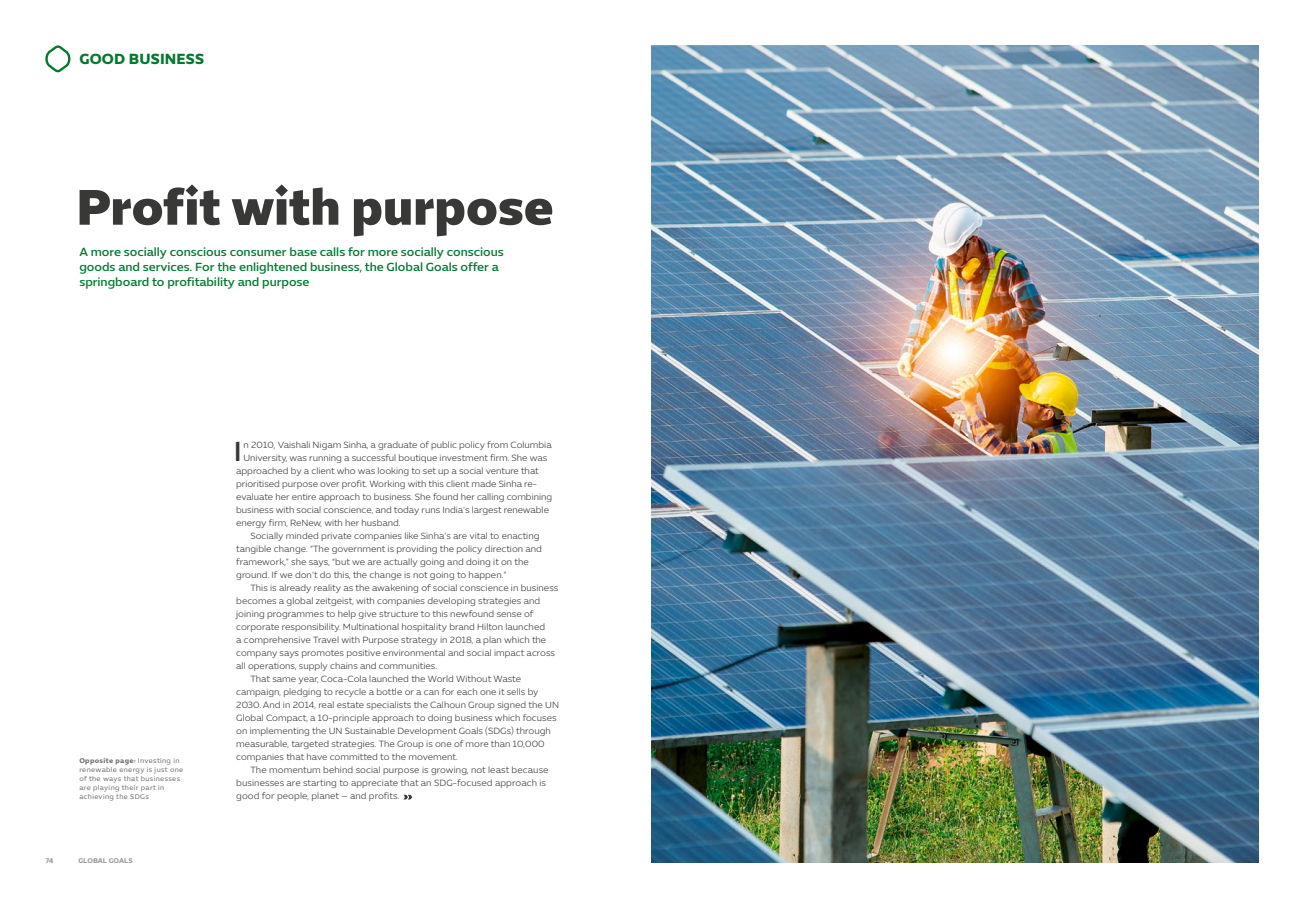
<style>
.page{position:relative;width:1304px;height:908px;background:#fff}
.page>*{position:absolute;margin:0;border:0;box-sizing:border-box;transform-origin:0 0}
.t1{font:900 51px "Expo Sans Std";letter-spacing:-.01em;color:#383937}
.t2{font:500 28.1px "Expo Sans Std";color:#383937}
.t3{font:700 15px "Expo Sans Std";letter-spacing:.01em;color:#007a2f}
.t4{font:500 12px/15px "Expo Sans Std";color:#007a2f}
.t5{font:300 9.2px "Expo Sans Std";letter-spacing:.005em;color:#383937}
.t6{font:7px/9px "Expo Sans Std";letter-spacing:.05em;color:#6f7070}
.t7{font:700 7px "Expo Sans Std";letter-spacing:.005em;color:#9d9e9e}
.s1{font-weight:700}
</style>
<div class="page">
<svg style="left:403px;top:794px;width:9px;height:5px"></svg>
<img style="left:652px;top:45px;width:607px;height:817px">
<svg style="left:45px;top:45px;width:26px;height:28px"></svg>
<h3 class="t3" style="left:79px;top:49px;width:126px">GOOD BUSINESS</h3>
<h1 class="t1" style="left:76px;top:175px;width:479px">Profit with purpose</h1>
<h3 class="t4" style="left:79px;top:244px;width:426px">A more socially conscious consumer base calls for more socially conscious goods and services. For the enlightened business, the Global Goals offer a springboard to profitability and purpose</h3>
<p class="t6" style="left:79px;top:755px;width:105px"><span class="s1">Opposite page:</span> Investing in renewable energy is just one of the ways that businesses are playing their part in achieving the SDGs</p>
<p class="t7" style="left:45px;top:855px;width:10px">74</p>
<p class="t7" style="left:78px;top:855px;width:56px">GLOBAL GOALS</p>
<h2 class="t2" style="left:234px;top:434px;width:10px">I</h2>
<p class="t5" style="left:243px;top:439px;width:310px">n 2010, Vaishali Nigam Sinha, a graduate of public policy from Columbia</p>
<p class="t5" style="left:243px;top:452px;width:305px">University, was running a successful boutique investment firm. She was</p>
<p class="t5" style="left:236px;top:465px;width:304px">approached by a client who was looking to set up a social venture that</p>
<p class="t5" style="left:236px;top:478px;width:302px">prioritised purpose over profit. Working with this client made Sinha re-</p>
<p class="t5" style="left:236px;top:491px;width:318px">evaluate her entire approach to business. She found her calling combining</p>
<p class="t5" style="left:236px;top:504px;width:314px">business with social conscience, and today runs India’s largest renewable</p>
<p class="t5" style="left:236px;top:517px;width:166px">energy firm, ReNew, with her husband.</p>
<p class="t5" style="left:250px;top:530px;width:291px">Socially minded private companies like Sinha’s are vital to enacting</p>
<p class="t5" style="left:236px;top:543px;width:307px">tangible change. “The government is providing the policy direction and</p>
<p class="t5" style="left:236px;top:556px;width:294px">framework,” she says, “but we are actually going and doing it on the</p>
<p class="t5" style="left:236px;top:569px;width:272px">ground. If we don’t do this, the change is not going to happen.”</p>
<p class="t5" style="left:250px;top:582px;width:309px">This is already reality as the awakening of social conscience in business</p>
<p class="t5" style="left:236px;top:595px;width:306px">becomes a global zeitgeist, with companies developing strategies and</p>
<p class="t5" style="left:236px;top:608px;width:299px">joining programmes to help give structure to this newfound sense of</p>
<p class="t5" style="left:236px;top:621px;width:310px">corporate responsibility. Multinational hospitality brand Hilton launched</p>
<p class="t5" style="left:236px;top:634px;width:312px">a comprehensive Travel with Purpose strategy in 2018, a plan which the</p>
<p class="t5" style="left:236px;top:647px;width:320px">company says promotes positive environmental and social impact across</p>
<p class="t5" style="left:236px;top:660px;width:202px">all operations, supply chains and communities.</p>
<p class="t5" style="left:250px;top:673px;width:272px">That same year, Coca-Cola launched the World Without Waste</p>
<p class="t5" style="left:236px;top:686px;width:304px">campaign, pledging to recycle a bottle or a can for each one it sells by</p>
<p class="t5" style="left:236px;top:699px;width:324px">2030. And in 2014, real estate specialists the Calhoun Group signed the UN</p>
<p class="t5" style="left:236px;top:712px;width:322px">Global Compact, a 10-principle approach to doing business which focuses</p>
<p class="t5" style="left:236px;top:725px;width:316px">on implementing the UN Sustainable Development Goals (SDGs) through</p>
<p class="t5" style="left:236px;top:738px;width:310px">measurable, targeted strategies. The Group is one of more than 10,000</p>
<p class="t5" style="left:236px;top:751px;width:223px">companies that have committed to the movement.</p>
<p class="t5" style="left:250px;top:764px;width:300px">The momentum behind social purpose is growing, not least because</p>
<p class="t5" style="left:236px;top:777px;width:311px">businesses are starting to appreciate that an SDG-focused approach is</p>
<p class="t5" style="left:236px;top:790px;width:165px">good for people, planet – and profits.</p>
</div>
